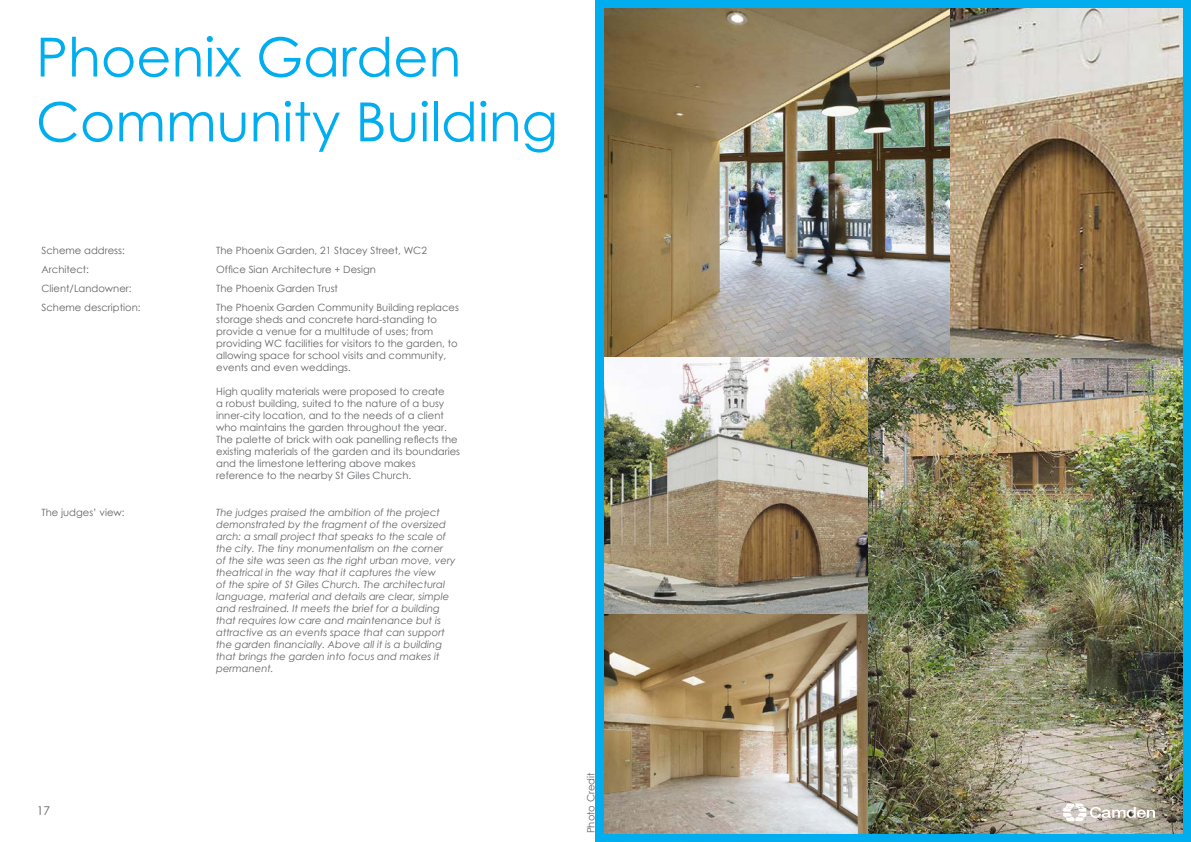
<style>
.page{position:relative;width:1191px;height:842px;background:#fff}
.page>*{position:absolute;margin:0;border:0;box-sizing:border-box;transform-origin:0 0}
.t1{font:54px/64.8px "Century Gothic";color:#00aeef}
.t2{font:12px "Century Gothic";color:#636466}
.t3{font:10px/12px "Century Gothic";color:#636466}
.t4{font:italic 10px/12px "Century Gothic";color:#636466}
</style>
<div class="page">
<div style="left:595px;top:0;width:596px;height:842px;background:#00aeef"></div>
<img style="left:867px;top:357px;width:315px;height:476px">
<img style="left:604px;top:357px;width:263px;height:476px">
<svg style="left:1063px;top:803px;width:92px;height:18px;background:#cdc7be"></svg>
<img style="left:604px;top:9px;width:346px;height:348px">
<img style="left:950px;top:9px;width:232px;height:348px">
<h1 class="t1" style="left:36px;top:24px;width:523px">Phoenix Garden<br>Community Building</h1>
<p class="t3" style="left:41px;top:244px;width:85px">Scheme address:</p>
<p class="t3" style="left:216px;top:244px;width:212px">The Phoenix Garden, 21 Stacey Street, WC2</p>
<p class="t3" style="left:41px;top:263px;width:49px">Architect:</p>
<p class="t3" style="left:216px;top:263px;width:161px">Office Sian Architecture + Design</p>
<p class="t3" style="left:41px;top:282px;width:92px">Client/Landowner:</p>
<p class="t3" style="left:216px;top:282px;width:123px">The Phoenix Garden Trust</p>
<p class="t3" style="left:41px;top:301px;width:101px">Scheme description:</p>
<p class="t3" style="left:216px;top:301px;width:244px">The Phoenix Garden Community Building replaces storage sheds and concrete hard-standing to provide a venue for a multitude of uses; from providing WC facilities for visitors to the garden, to allowing space for school visits and community, events and even weddings.</p>
<p class="t3" style="left:216px;top:385px;width:245px">High quality materials were proposed to create<br>a robust building, suited to the nature of a busy inner-city location, and to the needs of a client who maintains the garden throughout the year.<br>The palette of brick with oak panelling reflects the existing materials of the garden and its boundaries and the limestone lettering above makes reference to the nearby St Giles Church.</p>
<p class="t3" style="left:41px;top:507px;width:85px">The judges’ view:</p>
<p class="t4" style="left:216px;top:507px;width:241px">The judges praised the ambition of the project demonstrated by the fragment of the oversized arch: a small project that speaks to the scale of the city. The tiny monumentalism on the corner of the site was seen as the right urban move, very theatrical in the way that it captures the view<br>of the spire of St Giles Church. The architectural language, material and details are clear, simple and restrained. It meets the brief for a building that requires low care and maintenance but is attractive as an events space that can support the garden financially. Above all it is a building that brings the garden into focus and makes it permanent.</p>
<p class="t2" style="left:37px;top:802px;width:15px">17</p>
<p class="t3" style="left:585px;top:833px;width:63px;rotate:-90deg">Photo Credit</p>
</div>
